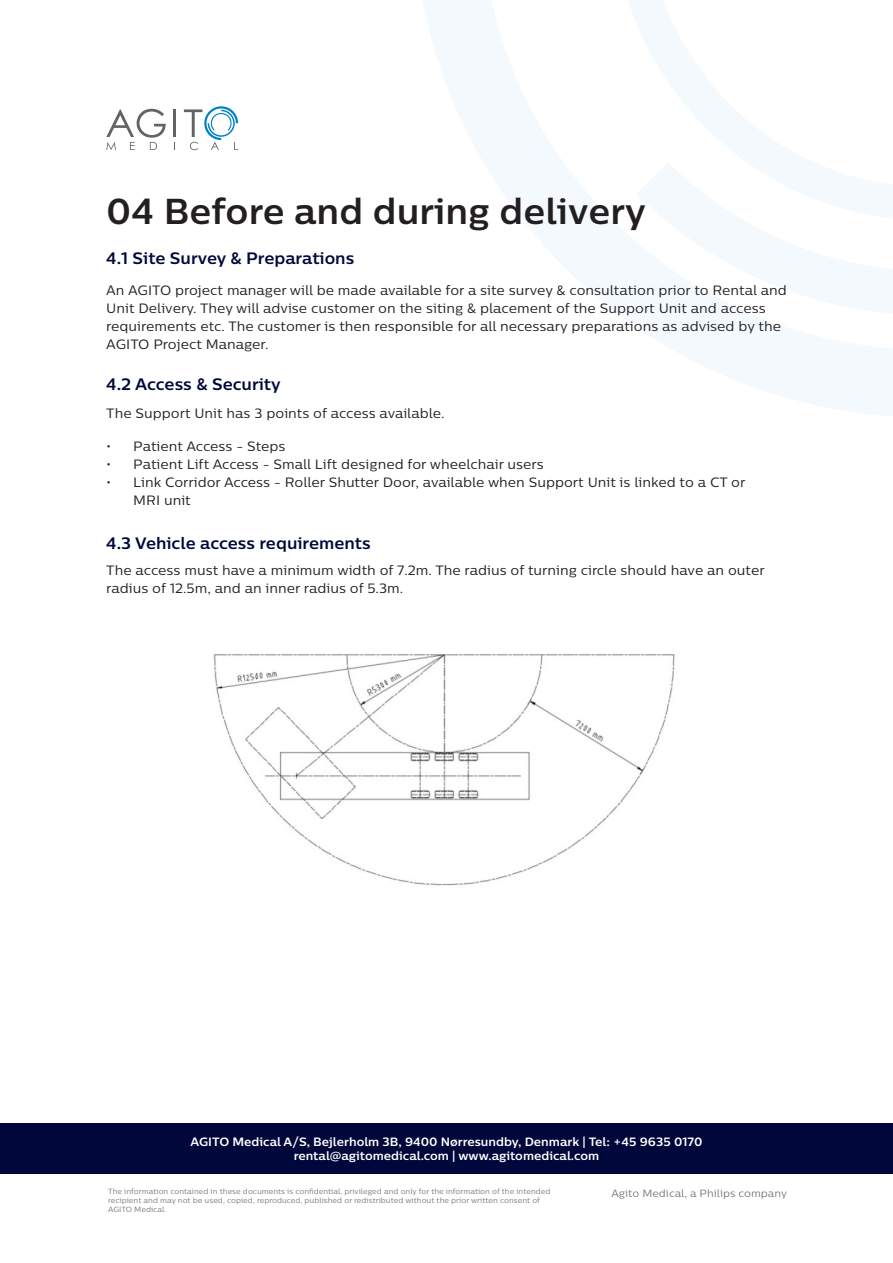
<style>
.page{position:relative;width:893px;height:1263px;background:#fff}
.page>*{position:absolute;margin:0;border:0;box-sizing:border-box;transform-origin:0 0}
.t1{font:700 36px "Centrale Sans";color:#231f20}
.t2{font:700 16.5px "Centrale Sans";color:#00073b}
.t3{font:13.5px/18px "Centrale Sans";color:#231f20}
.t4{font:700 12px/14.4px "Centrale Sans";color:#fff;text-align:center}
.t5{font:10.5px "Centrale Sans";color:#777b7f}
.t6{font:7.5px/9px "Centrale Sans";color:#777b7f}
</style>
<div class="page">
<svg style="left:423px;top:0;width:470px;height:416px"></svg>
<svg style="left:636px;top:221px;width:257px;height:95px;fill:#f3f9fc"></svg>
<svg style="left:613px;top:0;width:280px;height:221px"></svg>
<hr style="left:173px;top:109px;width:3px;height:28px;background:#636366">
<svg style="left:106px;top:109px;width:60px;height:41px"></svg>
<svg style="left:184px;top:106px;width:54px;height:44px"></svg>
<div style="left:0;top:1123px;width:893px;height:51px;background:#00073b"></div>
<img style="left:213px;top:654px;width:462px;height:232px">
<p class="t1" style="left:106px;top:188px;width:541px">04 Before and during delivery</p>
<p class="t2" style="left:106px;top:248px;width:250px">4.1 Site Survey &amp; Preparations</p>
<p class="t3" style="left:106px;top:281px;width:682px">An AGITO project manager will be made available for a site survey &amp; consultation prior to Rental and Unit Delivery. They will advise customer on the siting &amp; placement of the Support Unit and access requirements etc. The customer is then responsible for all necessary preparations as advised by the AGITO Project Manager.</p>
<p class="t2" style="left:106px;top:373px;width:176px">4.2 Access &amp; Security</p>
<p class="t3" style="left:106px;top:404px;width:340px">The Support Unit has 3 points of access available.</p>
<p class="t3" style="left:106px;top:437px;width:181px">• Patient Access - Steps</p>
<p class="t3" style="left:106px;top:455px;width:439px">• Patient Lift Access - Small Lift designed for wheelchair users</p>
<p class="t3" style="left:133px;top:473px;width:614px;text-indent:-27px">• Link Corridor Access - Roller Shutter Door, available when Support Unit is linked to a CT or<br>MRI unit</p>
<p class="t2" style="left:106px;top:532px;width:266px">4.3 Vehicle access requirements</p>
<p class="t3" style="left:106px;top:561px;width:660px">The access must have a minimum width of 7.2m. The radius of turning circle should have an outer radius of 12.5m, and an inner radius of 5.3m.</p>
<p class="t4" style="left:190px;top:1134px;width:513px">AGITO Medical A/S, Bejlerholm 3B, 9400 Nørresundby, Denmark | Tel: +45 9635 0170 rental@agitomedical.com | www.agitomedical.com</p>
<p class="t5" style="left:611px;top:1187px;width:177px">Agito Medical, a Philips company</p>
<p class="t6" style="left:108px;top:1187px;width:444px">The information contained in these documents is confidential, privileged and only for the information of the intended recipient and may not be used, copied, reproduced, published or redistributed without the prior written consent of<br>AGITO Medical.</p>
</div>
